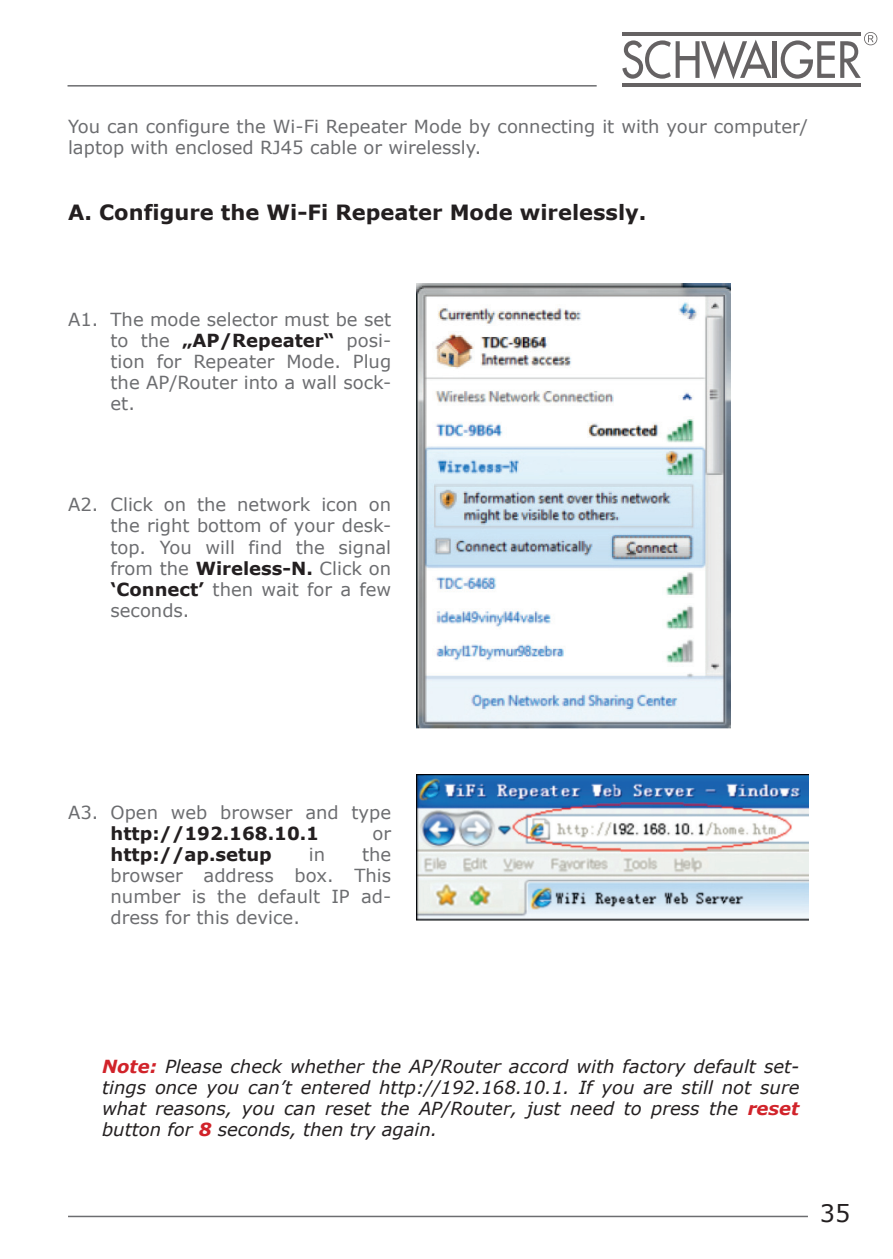
<style>
.page{position:relative;width:893px;height:1259px;background:#fff}
.page>*{position:absolute;margin:0;border:0;box-sizing:border-box;transform-origin:0 0}
.t1{font:24px "Verdana";color:#231f20}
.t2{font:700 21px "Verdana";color:#231f20}
.t3{font:18px/21px "Verdana";color:#6c6d70;text-align:justify}
.t4{font:italic 18px/21px "Verdana";color:#231f20;text-align:justify}
.t5{font:700 18px "Verdana";color:#231f20}
.s1{font-weight:700;color:#231f20}
.s2{font-weight:700;color:#d1232a}
</style>
<div class="page">
<hr style="left:68px;top:1215px;width:740px;height:2px;background:#6c6d70">
<hr style="left:772px;top:41px;width:4px;height:37px;background:#656263">
<hr style="left:622px;top:32px;width:239px;height:3px;background:#231f20">
<hr style="left:622px;top:84px;width:239px;height:3px;background:#231f20">
<svg style="left:622px;top:40px;width:149px;height:39px"></svg>
<svg style="left:781px;top:32px;width:96px;height:47px"></svg>
<hr style="left:68px;top:85px;width:529px;height:2px;background:#6c6d70">
<img style="left:417px;top:283px;width:313px;height:446px">
<img style="left:417px;top:774px;width:391px;height:146px">
<p class="t3" style="left:68px;top:116px;width:741px">You can configure the Wi-Fi Repeater Mode by connecting it with your computer/ laptop with enclosed RJ45 cable or wirelessly.</p>
<p class="t2" style="left:68px;top:199px;width:580px">A. Configure the Wi-Fi Repeater Mode wirelessly.</p>
<p class="t3" style="left:111px;top:309px;width:282px;text-indent:-43px">A1. The mode selector must be set to the <span class="s1">„AP/Repeater“</span> posi&shy;tion for Repeater Mode. Plug the AP/Router into a wall sock&shy;et.</p>
<p class="t3" style="left:111px;top:495px;width:282px;text-indent:-43px">A2. Click on the network icon on the right bottom of your desk&shy;top. You will find the signal from the <span class="s1">Wireless-N.</span> Click on <span class="s1">‘Connect’</span> then wait for a few seconds.</p>
<p class="t3" style="left:68px;top:802px;width:325px">A3. Open web browser and type</p>
<p class="t5" style="left:111px;top:822px;width:210px">http://192.168.10.1</p>
<p class="t3" style="left:373px;top:823px;width:20px">or</p>
<p class="t5" style="left:111px;top:843px;width:163px">http://ap.setup</p>
<p class="t3" style="left:309px;top:844px;width:18px">in</p>
<p class="t3" style="left:111px;top:844px;width:282px;text-indent:251px">the browser address box. This number is the default IP ad&shy;dress for this device.</p>
<p class="t4" style="left:102px;top:1056px;width:699px"><span class="s2">Note:</span> Please check whether the AP/Router accord with factory default set&shy;tings once you can’t entered http://192.168.10.1. If you are still not sure what reasons, you can reset the AP/Router, just need to press the <span class="s2">reset </span>button for <span class="s2">8</span> seconds, then try again.</p>
<h1 class="t1" style="left:820px;top:1198px;width:32px">35</h1>
</div>
